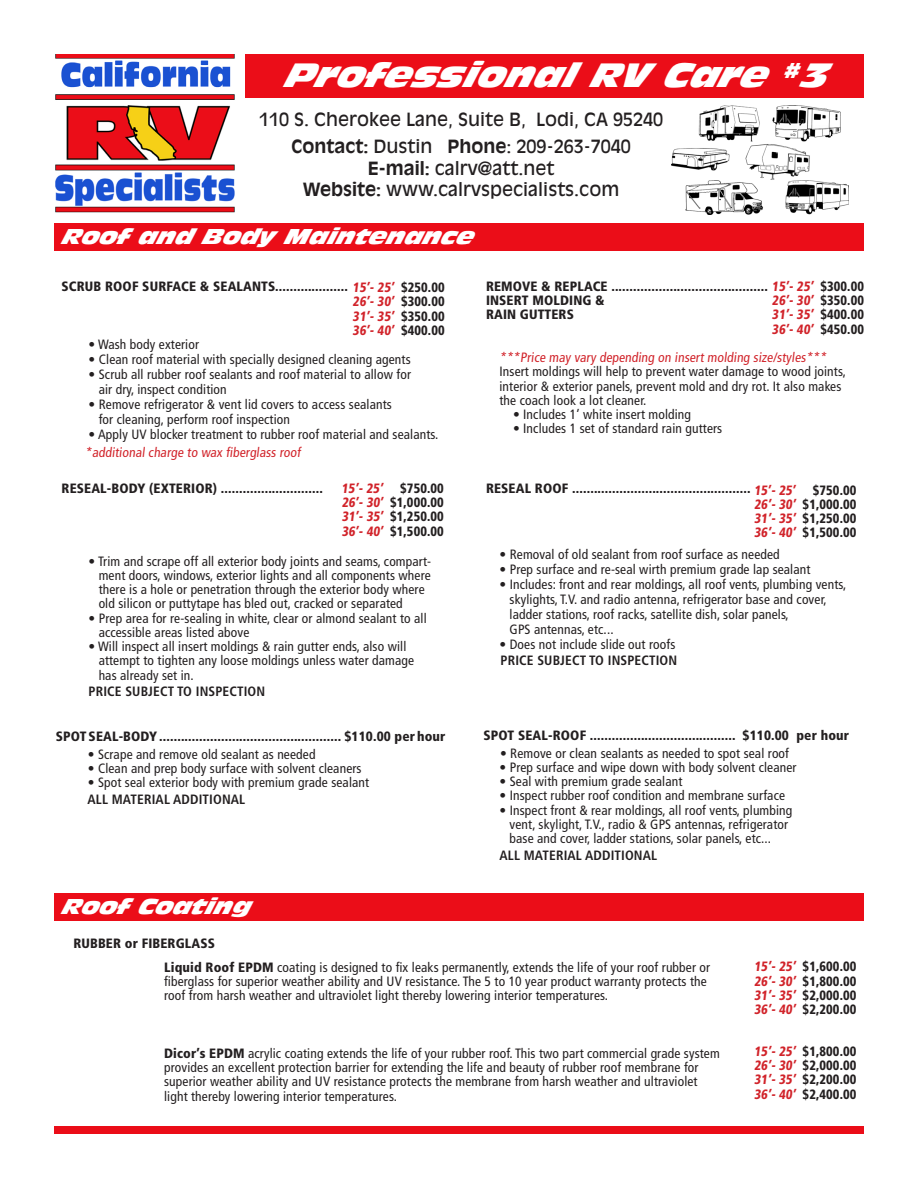
<style>
.page{position:relative;width:918px;height:1188px;background:#fff}
.page>*{position:absolute;margin:0;border:0;box-sizing:border-box;transform-origin:0 0}
.t1{font:italic 33px "Antique Olive Nord";color:#fff}
.t2{font:italic 21px "Antique Olive Nord";color:#fff}
.t3{font:18px "Antique Olive";color:#231f20}
.t4{font:condensed 13.5px/14.2px "Frutiger";letter-spacing:.01em;color:#231f20}
.t5{font:900 condensed 13.5px "Frutiger";letter-spacing:.01em;color:#231f20}
.t6{font:900 condensed 13.5px "Frutiger";letter-spacing:.01em;color:#231f20;scale:.94 1}
.t7{font:900 condensed 13.5px "Frutiger";letter-spacing:.01em;color:#d1232a;scale:.94 1}
.t8{font:700 condensed 13.5px "Frutiger";letter-spacing:.01em;color:#231f20}
.t9{font:condensed 13.5px "Frutiger";color:#d1232a}
.s1{font-weight:700}
.s2{color:#d1232a}
.s3{color:#231f20}
.s4{font-weight:900}
</style>
<div class="page">
<div style="left:245px;top:54px;width:619px;height:43px;background:#eb0d18"></div>
<img style="left:55px;top:54px;width:180px;height:159px">
<img style="left:672px;top:106px;width:177px;height:108px">
<div style="left:54px;top:1127px;width:810px;height:7px;background:#eb0d18"></div>
<div style="left:54px;top:224px;width:810px;height:27px;background:#eb0d18"></div>
<div style="left:54px;top:893px;width:810px;height:27px;background:#eb0d18"></div>
<p class="t1" style="left:284px;top:54px;width:544px">Professional RV Care <sup>#</sup>3</p>
<p class="t3" style="left:259px;top:109px;width:406px">110 S. Cherokee Lane, Suite B, Lodi, CA 95240</p>
<p class="t3" style="left:292px;top:136px;width:341px"><span class="s1">Contact:</span> Dustin <span class="s1">Phone</span>: 209-263-7040</p>
<p class="t3" style="left:368px;top:157px;width:188px"><span class="s1">E-mail:</span> calrv@att.net</p>
<p class="t3" style="left:303px;top:179px;width:318px"><span class="s1">Website:</span> www.calrvspecialists.com</p>
<p class="t2" style="left:61px;top:223px;width:420px">Roof and Body Maintenance</p>
<p class="t5" style="left:62px;top:278px;width:385px">SCRUB ROOF SURFACE &amp; SEALANTS.................... <span class="s2">15’- 25’</span> $250.00</p>
<p class="t7" style="left:353px;top:293px;width:99px">26’- 30’ <span class="s3">$300.00</span></p>
<p class="t7" style="left:353px;top:308px;width:99px">31’- 35’ <span class="s3">$350.00</span></p>
<p class="t7" style="left:353px;top:322px;width:99px">36’- 40’ <span class="s3">$400.00</span></p>
<p class="t4" style="left:89px;top:337px;width:112px">• Wash body exterior</p>
<p class="t4" style="left:89px;top:352px;width:324px">• Clean roof material with specially designed cleaning agents</p>
<p class="t4" style="left:89px;top:367px;width:324px">• Scrub all rubber roof sealants and roof material to allow for</p>
<p class="t4" style="left:99px;top:382px;width:130px">air dry, inspect condition</p>
<p class="t4" style="left:89px;top:397px;width:305px">• Remove refrigerator &amp; vent lid covers to access sealants</p>
<p class="t4" style="left:99px;top:412px;width:193px">for cleaning, perform roof inspection</p>
<p class="t4" style="left:89px;top:427px;width:351px">• Apply UV blocker treatment to rubber roof material and sealants.</p>
<p class="t9" style="left:85px;top:444px;width:217px">*additional charge to wax fiberglass roof</p>
<p class="t5" style="left:62px;top:480px;width:263px">RESEAL-BODY (EXTERIOR) ............................</p>
<p class="t7" style="left:342px;top:480px;width:110px">15’- 25’ <span class="s3">$750.00</span></p>
<p class="t6" style="left:342px;top:494px;width:110px"><span class="s2">26’- 30’</span> $1,000.00</p>
<p class="t6" style="left:342px;top:509px;width:110px"><span class="s2">31’- 35’</span> $1,250.00</p>
<p class="t6" style="left:342px;top:523px;width:110px"><span class="s2">36’- 40’</span> $1,500.00</p>
<p class="t4" style="left:89px;top:554px;width:344px">• Trim and scrape off all exterior body joints and seams, compart-</p>
<p class="t4" style="left:99px;top:568px;width:334px">ment doors, windows, exterior lights and all components where</p>
<p class="t4" style="left:99px;top:582px;width:328px">there is a hole or penetration through the exterior body where</p>
<p class="t4" style="left:99px;top:597px;width:306px">old silicon or puttytape has bled out, cracked or separated</p>
<p class="t4" style="left:89px;top:611px;width:340px">• Prep area for re-sealing in white, clear or almond sealant to all</p>
<p class="t4" style="left:99px;top:625px;width:152px">accessible areas listed above</p>
<p class="t4" style="left:89px;top:639px;width:319px">• Will inspect all insert moldings &amp; rain gutter ends, also will</p>
<p class="t4" style="left:99px;top:654px;width:317px">attempt to tighten any loose moldings unless water damage</p>
<p class="t4" style="left:99px;top:668px;width:97px">has already set in.</p>
<p class="t8" style="left:89px;top:683px;width:178px">PRICE SUBJECT TO INSPECTION</p>
<p class="t5" style="left:486px;top:278px;width:380px">REMOVE &amp; REPLACE ........................................... <span class="s2">15’- 25’</span> $300.00</p>
<p class="t5" style="left:486px;top:292px;width:120px">INSERT MOLDING &amp;</p>
<p class="t5" style="left:486px;top:307px;width:90px">RAIN GUTTERS</p>
<p class="t9" style="left:500px;top:350px;width:330px">***Price may vary depending on insert molding size/styles***</p>
<p class="t4" style="left:500px;top:365px;width:348px">Insert moldings will help to prevent water damage to wood joints, interior &amp; exterior panels, prevent mold and dry rot. It also makes</p>
<p class="t4" style="left:500px;top:393px;width:149px">the coach look a lot cleaner.</p>
<p class="t4" style="left:513px;top:407px;width:180px">• Includes 1’ white insert molding</p>
<p class="t4" style="left:513px;top:422px;width:211px">• Includes 1 set of standard rain gutters</p>
<p class="t7" style="left:772px;top:292px;width:99px">26’- 30’ <span class="s3">$350.00</span></p>
<p class="t7" style="left:772px;top:307px;width:99px">31’- 35’ <span class="s3">$400.00</span></p>
<p class="t7" style="left:772px;top:321px;width:99px">36’- 40’ <span class="s3">$450.00</span></p>
<p class="t5" style="left:486px;top:480px;width:266px">RESEAL ROOF .................................................</p>
<p class="t7" style="left:754px;top:482px;width:110px">15’- 25’ <span class="s3">$750.00</span></p>
<p class="t6" style="left:754px;top:496px;width:110px"><span class="s2">26’- 30’</span> $1,000.00</p>
<p class="t6" style="left:754px;top:510px;width:110px"><span class="s2">31’- 35’</span> $1,250.00</p>
<p class="t6" style="left:754px;top:524px;width:110px"><span class="s2">36’- 40’</span> $1,500.00</p>
<p class="t4" style="left:500px;top:547px;width:282px">• Removal of old sealant from roof surface as needed</p>
<p class="t4" style="left:500px;top:562px;width:312px">• Prep surface and re-seal wirth premium grade lap sealant</p>
<p class="t4" style="left:500px;top:577px;width:348px">• Includes: front and rear moldings, all roof vents, plumbing vents,</p>
<p class="t4" style="left:510px;top:592px;width:319px">skylights, T.V. and radio antenna, refrigerator base and cover,</p>
<p class="t4" style="left:510px;top:607px;width:281px">ladder stations, roof racks, satellite dish, solar panels,</p>
<p class="t4" style="left:510px;top:622px;width:106px">GPS antennas, etc...</p>
<p class="t4" style="left:500px;top:637px;width:177px">• Does not include slide out roofs</p>
<p class="t8" style="left:501px;top:653px;width:178px">PRICE SUBJECT TO INSPECTION</p>
<p class="t5" style="left:56px;top:728px;width:391px">SPOT SEAL-BODY .................................................. $110.00 per hour</p>
<p class="t4" style="left:88px;top:747px;width:229px">• Scrape and remove old sealant as needed</p>
<p class="t4" style="left:88px;top:761px;width:275px">• Clean and prep body surface with solvent cleaners</p>
<p class="t4" style="left:88px;top:776px;width:283px">• Spot seal exterior body with premium grade sealant</p>
<p class="t8" style="left:88px;top:791px;width:159px">ALL MATERIAL ADDITIONAL</p>
<p class="t2" style="left:61px;top:893px;width:197px">Roof Coating</p>
<p class="t5" style="left:73px;top:935px;width:143px">RUBBER or FIBERGLASS</p>
<p class="t5" style="left:483px;top:727px;width:367px">SPOT SEAL-ROOF ........................................ $110.00 per hour</p>
<p class="t4" style="left:500px;top:746px;width:291px">• Remove or clean sealants as needed to spot seal roof</p>
<p class="t4" style="left:500px;top:760px;width:299px">• Prep surface and wipe down with body solvent cleaner</p>
<p class="t4" style="left:500px;top:774px;width:184px">• Seal with premium grade sealant</p>
<p class="t4" style="left:500px;top:789px;width:287px">• Inspect rubber roof condition and membrane surface</p>
<p class="t4" style="left:500px;top:803px;width:294px">• Inspect front &amp; rear moldings, all roof vents, plumbing</p>
<p class="t4" style="left:510px;top:817px;width:280px">vent, skylight, T.V., radio &amp; GPS antennas, refrigerator</p>
<p class="t4" style="left:510px;top:831px;width:263px">base and cover, ladder stations, solar panels, etc...</p>
<p class="t8" style="left:500px;top:847px;width:159px">ALL MATERIAL ADDITIONAL</p>
<p class="t4" style="left:164px;top:960px;width:548px"><span class="s4">Liquid Roof EPDM</span> coating is designed to fix leaks permanently, extends the life of your roof rubber or fiberglass for superior weather ability and UV resistance. The 5 to 10 year product warranty protects the roof from harsh weather and ultraviolet light thereby lowering interior temperatures.</p>
<p class="t4" style="left:164px;top:1046px;width:557px"><span class="s4">Dicor’s EPDM</span> acrylic coating extends the life of your rubber roof. This two part commercial grade system provides an excellent protection barrier for extending the life and beauty of rubber roof membrane for</p>
<p class="t4" style="left:164px;top:1075px;width:535px">superior weather ability and UV resistance protects the membrane from harsh weather and ultraviolet light thereby lowering interior temperatures.</p>
<p class="t6" style="left:754px;top:958px;width:110px"><span class="s2">15’- 25’</span> $1,600.00</p>
<p class="t6" style="left:754px;top:973px;width:110px"><span class="s2">26’- 30’</span> $1,800.00</p>
<p class="t6" style="left:754px;top:987px;width:110px"><span class="s2">31’- 35’</span> $2,000.00</p>
<p class="t6" style="left:754px;top:1001px;width:110px"><span class="s2">36’- 40’</span> $2,200.00</p>
<p class="t6" style="left:754px;top:1043px;width:110px"><span class="s2">15’- 25’</span> $1,800.00</p>
<p class="t6" style="left:754px;top:1057px;width:110px"><span class="s2">26’- 30’</span> $2,000.00</p>
<p class="t6" style="left:754px;top:1071px;width:110px"><span class="s2">31’- 35’</span> $2,200.00</p>
<p class="t6" style="left:754px;top:1086px;width:110px"><span class="s2">36’- 40’</span> $2,400.00</p>
</div>
